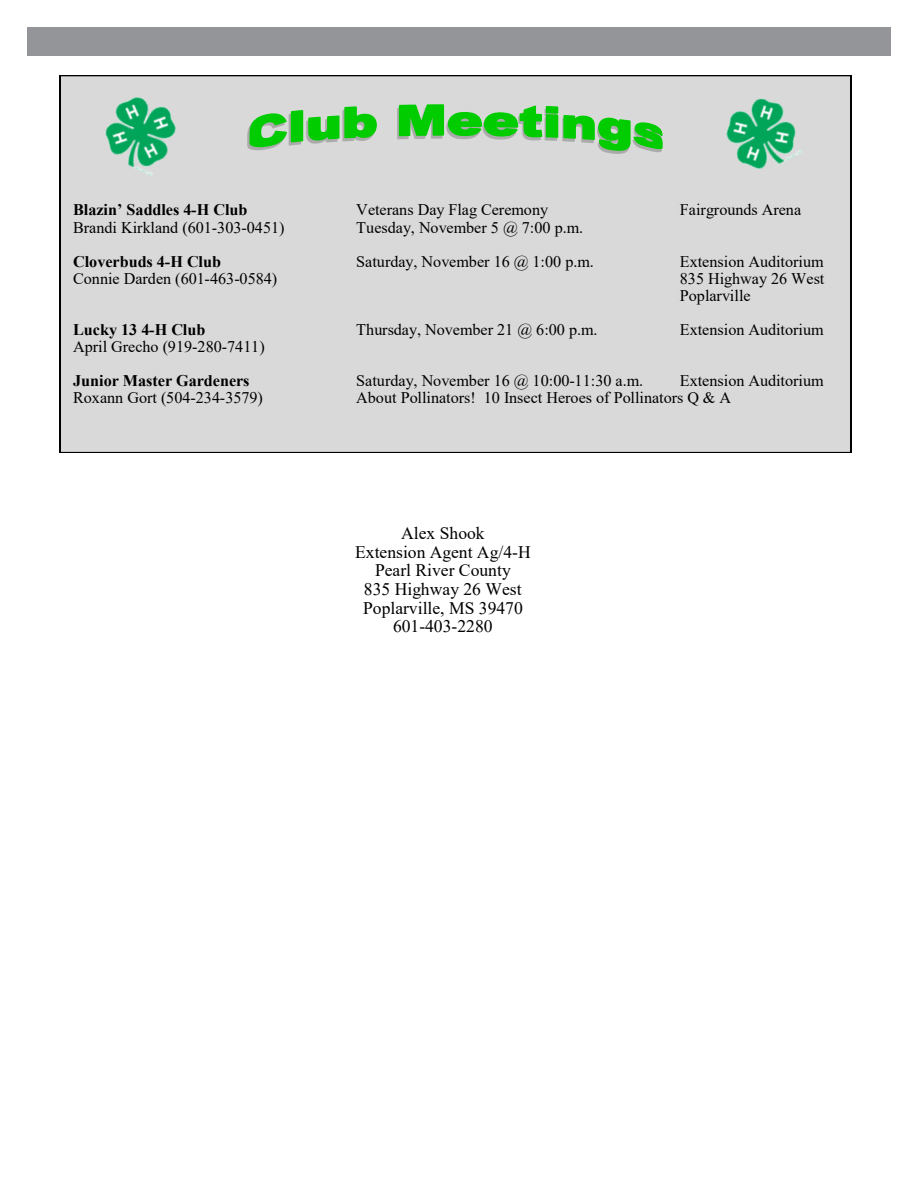
<style>
.page{position:relative;width:918px;height:1188px;background:#fff}
.page>*{position:absolute;margin:0;border:0;box-sizing:border-box;transform-origin:0 0}
.t1{font:17.55px/18.6px "Times New Roman";color:#000;text-align:center}
.t2{font:16.2px/17.1px "Times New Roman";color:#000}
.t3{font:700 16.2px "Times New Roman";color:#000}
</style>
<div class="page">
<div style="left:27px;top:27px;width:864px;height:28px;background:#939598"></div>
<div style="left:60px;top:75px;width:791px;height:378px;background:#d9d9d9"></div>
<div style="left:248px;top:107px;width:413px;height:47px;background:#d9d9d9"></div>
<svg style="left:248px;top:105px;width:130px;height:43px"></svg>
<svg style="left:398px;top:102px;width:267px;height:50px"></svg>
<img style="left:93px;top:88px;width:93px;height:96px">
<img style="left:716px;top:88px;width:95px;height:97px">
<p class="t3" style="left:73px;top:201px;width:176px">Blazin’ Saddles 4-H Club</p>
<p class="t2" style="left:356px;top:201px;width:193px">Veterans Day Flag Ceremony</p>
<p class="t2" style="left:680px;top:201px;width:123px">Fairgrounds Arena</p>
<p class="t2" style="left:73px;top:219px;width:213px">Brandi Kirkland (601-303-0451)</p>
<p class="t2" style="left:356px;top:219px;width:228px">Tuesday, November 5 @ 7:00 p.m.</p>
<p class="t3" style="left:73px;top:252px;width:150px">Cloverbuds 4-H Club</p>
<p class="t2" style="left:356px;top:253px;width:239px">Saturday, November 16 @ 1:00 p.m.</p>
<p class="t2" style="left:680px;top:253px;width:145px">Extension Auditorium</p>
<p class="t2" style="left:73px;top:270px;width:206px">Connie Darden (601-463-0584)</p>
<p class="t2" style="left:680px;top:270px;width:146px">835 Highway 26 West<br>Poplarville</p>
<p class="t3" style="left:73px;top:320px;width:134px">Lucky 13 4-H Club</p>
<p class="t2" style="left:356px;top:321px;width:243px">Thursday, November 21 @ 6:00 p.m.</p>
<p class="t2" style="left:680px;top:321px;width:145px">Extension Auditorium</p>
<p class="t2" style="left:73px;top:338px;width:193px">April Grecho (919-280-7411)</p>
<p class="t3" style="left:73px;top:371px;width:178px">Junior Master Gardeners</p>
<p class="t2" style="left:356px;top:372px;width:288px">Saturday, November 16 @ 10:00-11:30 a.m.</p>
<p class="t2" style="left:680px;top:372px;width:145px">Extension Auditorium</p>
<p class="t2" style="left:73px;top:389px;width:191px">Roxann Gort (504-234-3579)</p>
<p class="t2" style="left:356px;top:389px;width:376px">About Pollinators! 10 Insect Heroes of Pollinators Q &amp; A</p>
<p class="t1" style="left:355px;top:524px;width:177px">Alex Shook<br>Extension Agent Ag/4-H<br>Pearl River County<br>835 Highway 26 West<br>Poplarville, MS 39470<br>601-403-2280</p>
</div>
